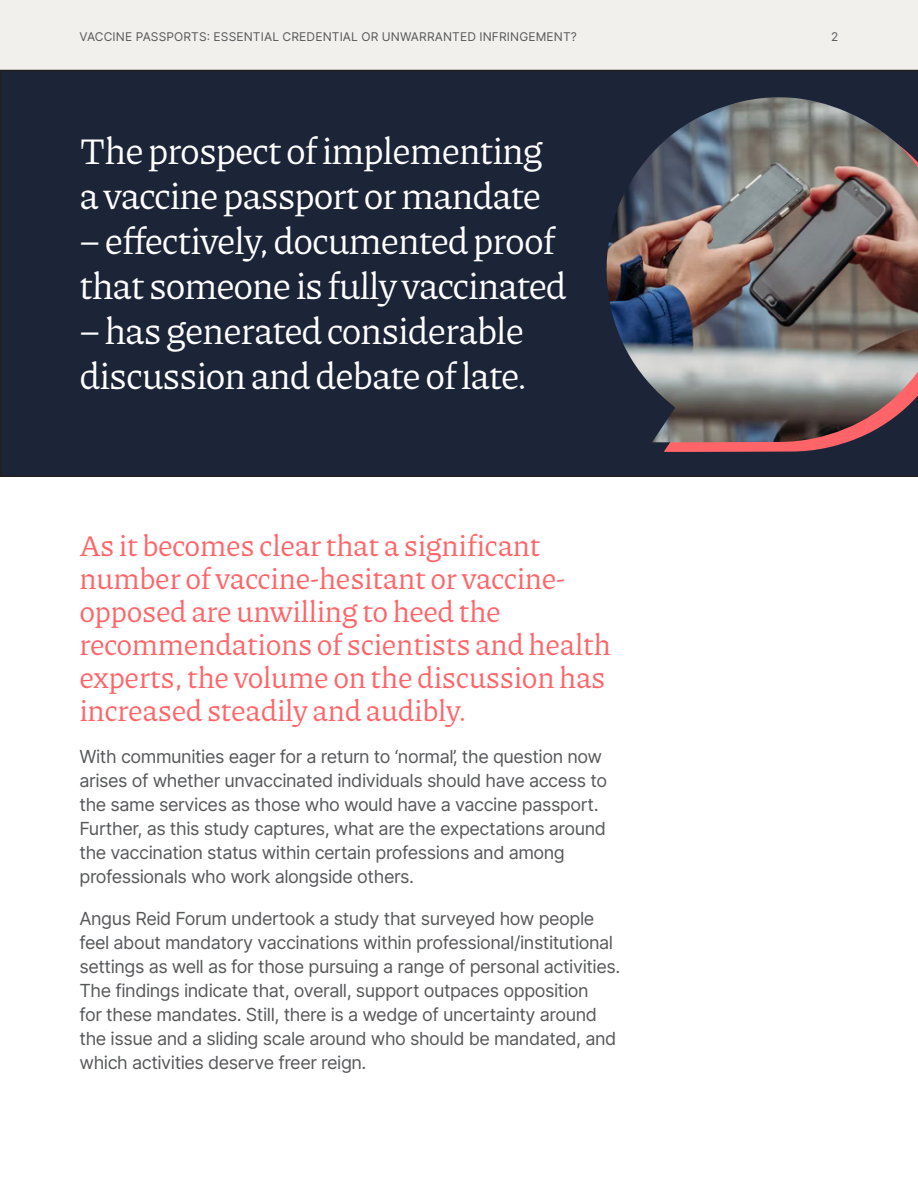
<style>
.page{position:relative;width:918px;height:1188px;background:#fff}
.page>*{position:absolute;margin:0;border:0;box-sizing:border-box;transform-origin:0 0}
.Heading_1{font:37.5px/45px "Piazzolla";letter-spacing:-.025em;color:#fff}
.Body{font:30px/33px "Piazzolla";letter-spacing:-.01em;color:#ff6468}
.Body-2{font:18px/24px "Inter";letter-spacing:-.025em;color:#57585a}
.t1{font:12px "Inter";letter-spacing:.01em;color:#57585a}
</style>
<div class="page">
<div style="left:0;top:0;width:918px;height:70px;background:#f1f0ed"></div>
<div style="left:0;top:70px;width:918px;height:407px;background:#1c2438"></div>
<svg style="left:618px;top:442px;width:300px;height:10px;background:#924551"></svg>
<img style="left:606px;top:97px;width:312px;height:345px">
<p class="t1" style="left:80px;top:28px;width:499px">VACCINE PASSPORTS: ESSENTIAL CREDENTIAL OR UNWARRANTED INFRINGEMENT?</p>
<p class="t1" style="left:831px;top:28px;width:9px">2</p>
<p class="Heading_1" style="left:80px;top:128px;width:465px">The prospect of implementing a vaccine passport or mandate</p>
<p class="Heading_1" style="left:80px;top:218px;width:489px">– effectively, documented proof that someone is fully vaccinated</p>
<p class="Heading_1" style="left:80px;top:308px;width:449px">– has generated considerable discussion and debate of late.</p>
<p class="Body" style="left:80px;top:529px;width:533px">As it becomes clear that a significant number of vaccine-hesitant or vaccine&shy;opposed are unwilling to heed the recommendations of scientists and health experts, the volume on the discussion has increased steadily and audibly.</p>
<p class="Body-2" style="left:80px;top:744px;width:529px">With communities eager for a return to ‘normal’, the question now arises of whether unvaccinated individuals should have access to the same services as those who would have a vaccine passport.<br>Further, as this study captures, what are the expectations around the vaccination status within certain professions and among professionals who work alongside others.</p>
<p class="Body-2" style="left:80px;top:906px;width:542px">Angus Reid Forum undertook a study that surveyed how people feel about mandatory vaccinations within professional/institutional settings as well as for those pursuing a range of personal activities.<br>The findings indicate that, overall, support outpaces opposition<br>for these mandates. Still, there is a wedge of uncertainty around the issue and a sliding scale around who should be mandated, and which activities deserve freer reign.</p>
</div>
